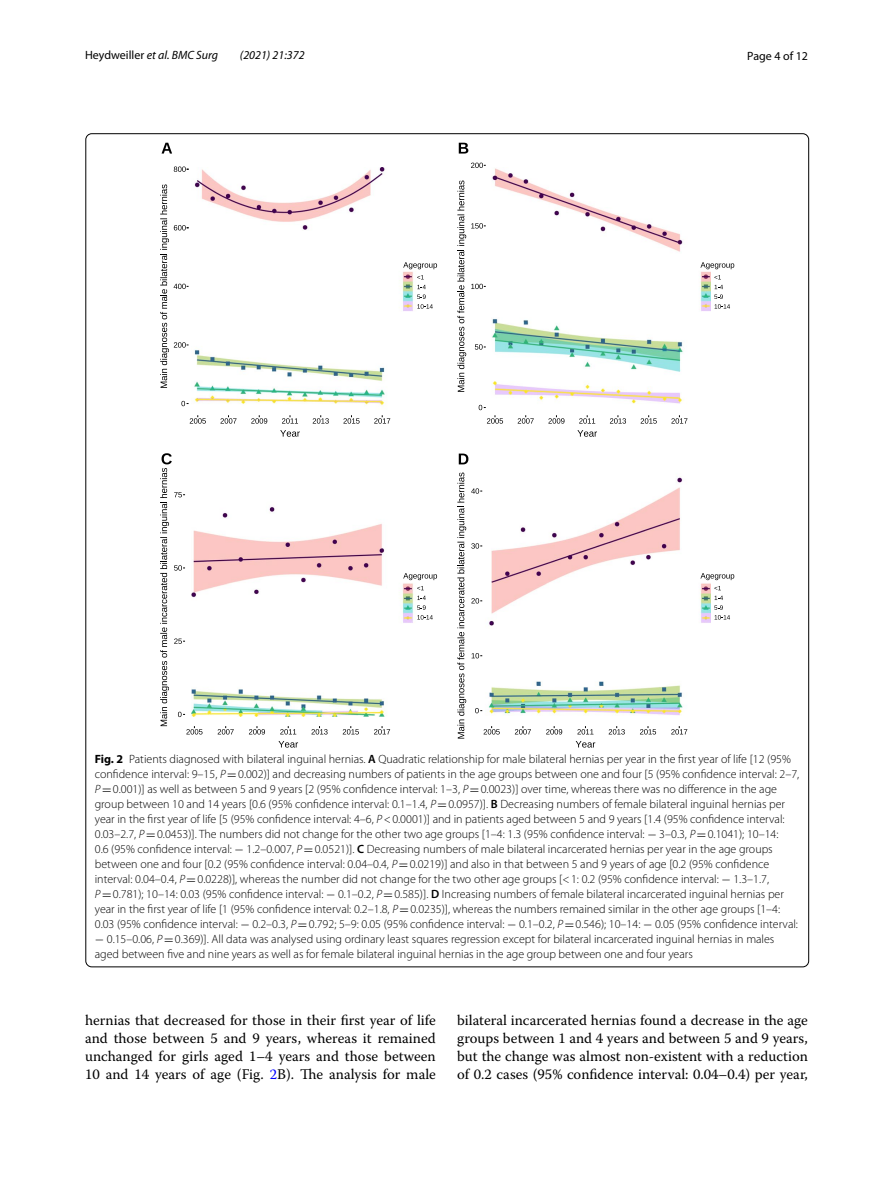
<style>
.page{position:relative;width:893px;height:1187px;background:#fff}
.page>*{position:absolute;margin:0;border:0;box-sizing:border-box;transform-origin:0 0}
.t1{font:14.7px/18px "Warnock Pro";color:#000;text-align:justify}
.t2{font:300 12px/15px "Myriad Pro";color:#000}
.t3{font:italic 12px "Myriad Pro";color:#000}
.t4{font:12px "Myriad Pro";color:#000}
.s1{font-style:normal}
.s2{font-weight:700}
.s3{font-weight:600}
.s4{font-style:italic}
.s5{font-family:"MTSY";font-weight:400}
.s6{color:#00f}
</style>
<div class="page">
<img style="left:192px;top:168px;width:518px;height:548px">
<svg style="left:181px;top:401px;width:8px;height:5px"></svg>
<svg style="left:190px;top:415px;width:16px;height:8px"></svg>
<svg style="left:220px;top:415px;width:17px;height:8px"></svg>
<svg style="left:251px;top:415px;width:16px;height:8px"></svg>
<svg style="left:282px;top:415px;width:16px;height:8px"></svg>
<svg style="left:313px;top:415px;width:16px;height:8px"></svg>
<svg style="left:343px;top:415px;width:17px;height:8px"></svg>
<svg style="left:374px;top:415px;width:16px;height:8px"></svg>
<svg style="left:280px;top:430px;width:20px;height:6px"></svg>
<svg style="left:403px;top:262px;width:34px;height:7px"></svg>
<svg style="left:417px;top:275px;width:7px;height:4px"></svg>
<svg style="left:417px;top:285px;width:16px;height:24px"></svg>
<svg style="left:174px;top:166px;width:15px;height:6px"></svg>
<svg style="left:160px;top:184px;width:29px;height:204px"></svg>
<svg style="left:162px;top:143px;width:10px;height:10px"></svg>
<svg style="left:218px;top:726px;width:16px;height:8px"></svg>
<svg style="left:249px;top:726px;width:16px;height:8px"></svg>
<svg style="left:280px;top:726px;width:16px;height:8px"></svg>
<svg style="left:311px;top:726px;width:17px;height:8px"></svg>
<svg style="left:343px;top:726px;width:16px;height:8px"></svg>
<svg style="left:374px;top:726px;width:16px;height:8px"></svg>
<svg style="left:278px;top:741px;width:20px;height:6px"></svg>
<svg style="left:160px;top:453px;width:43px;height:281px"></svg>
<svg style="left:403px;top:573px;width:34px;height:7px"></svg>
<svg style="left:417px;top:586px;width:9px;height:23px"></svg>
<svg style="left:417px;top:615px;width:16px;height:4px"></svg>
<svg style="left:515px;top:726px;width:16px;height:8px"></svg>
<svg style="left:546px;top:726px;width:16px;height:8px"></svg>
<svg style="left:577px;top:726px;width:16px;height:8px"></svg>
<svg style="left:609px;top:726px;width:16px;height:8px"></svg>
<svg style="left:640px;top:726px;width:16px;height:8px"></svg>
<svg style="left:671px;top:726px;width:16px;height:8px"></svg>
<svg style="left:576px;top:741px;width:19px;height:6px"></svg>
<svg style="left:457px;top:472px;width:43px;height:266px"></svg>
<svg style="left:700px;top:573px;width:34px;height:7px"></svg>
<svg style="left:714px;top:586px;width:9px;height:23px"></svg>
<svg style="left:715px;top:615px;width:15px;height:4px"></svg>
<svg style="left:459px;top:453px;width:9px;height:11px"></svg>
<svg style="left:471px;top:163px;width:15px;height:5px"></svg>
<svg style="left:479px;top:405px;width:24px;height:18px"></svg>
<svg style="left:518px;top:415px;width:16px;height:8px"></svg>
<svg style="left:548px;top:415px;width:16px;height:8px"></svg>
<svg style="left:579px;top:415px;width:16px;height:8px"></svg>
<svg style="left:610px;top:415px;width:16px;height:8px"></svg>
<svg style="left:641px;top:415px;width:16px;height:8px"></svg>
<svg style="left:671px;top:415px;width:16px;height:8px"></svg>
<svg style="left:577px;top:430px;width:20px;height:6px"></svg>
<svg style="left:457px;top:180px;width:29px;height:212px"></svg>
<svg style="left:700px;top:262px;width:34px;height:7px"></svg>
<svg style="left:714px;top:275px;width:6px;height:4px"></svg>
<svg style="left:714px;top:285px;width:16px;height:24px"></svg>
<svg style="left:459px;top:143px;width:9px;height:10px"></svg>
<p class="t3" style="left:85px;top:48px;width:135px"><span class="s1">Heydweiller</span> et al. BMC Surg</p>
<p class="t3" style="left:240px;top:48px;width:66px">(2021) 21:372</p>
<p class="t4" style="left:747px;top:48px;width:62px">Page 4 of 12</p>
<p class="t2" style="left:95px;top:751px;width:706px"><span class="s2">Fig. 2</span> Patients diagnosed with bilateral inguinal hernias. <span class="s3">A</span> Quadratic relationship for male bilateral hernias per year in the first year of life [12 (95% confidence interval: 9–15, <span class="s4">P</span><span class="s5">=</span>0.002)] and decreasing numbers of patients in the age groups between one and four [5 (95% confidence interval: 2–7, <span class="s4">P</span><span class="s5">=</span>0.001)] as well as between 5 and 9 years [2 (95% confidence interval: 1–3, <span class="s4">P</span><span class="s5">=</span>0.0023)] over time, whereas there was no difference in the age group between 10 and 14 years [0.6 (95% confidence interval: 0.1–1.4, <span class="s4">P</span><span class="s5">=</span>0.0957)]. <span class="s3">B</span> Decreasing numbers of female bilateral inguinal hernias per year in the first year of life [5 (95% confidence interval: 4–6, <span class="s4">P</span>&lt;0.0001)] and in patients aged between 5 and 9 years [1.4 (95% confidence interval:<br>0.03–2.7, <span class="s4">P</span><span class="s5">=</span>0.0453)]. The numbers did not change for the other two age groups [1–4: 1.3 (95% confidence interval: <span class="s5">−</span> 3–0.3, <span class="s4">P</span><span class="s5">=</span>0.1041); 10–14:<br>0.6 (95% confidence interval: <span class="s5">−</span> 1.2–0.007, <span class="s4">P</span><span class="s5">=</span>0.0521)]. <span class="s3">C</span> Decreasing numbers of male bilateral incarcerated hernias per year in the age groups between one and four [0.2 (95% confidence interval: 0.04–0.4, <span class="s4">P</span><span class="s5">=</span>0.0219)] and also in that between 5 and 9 years of age [0.2 (95% confidence interval: 0.04–0.4, <span class="s4">P</span><span class="s5">=</span>0.0228)], whereas the number did not change for the two other age groups [&lt;1: 0.2 (95% confidence interval: <span class="s5">−</span> 1.3–1.7, <span class="s4">P</span><span class="s5">=</span>0.781); 10–14: 0.03 (95% confidence interval: <span class="s5">−</span> 0.1–0.2, <span class="s4">P</span><span class="s5">=</span>0.585)]. <span class="s3">D</span> Increasing numbers of female bilateral incarcerated inguinal hernias per year in the first year of life [1 (95% confidence interval: 0.2–1.8, <span class="s4">P</span><span class="s5">=</span>0.0235)], whereas the numbers remained similar in the other age groups [1–4:<br>0.03 (95% confidence interval: <span class="s5">−</span> 0.2–0.3, <span class="s4">P</span><span class="s5">=</span>0.792; 5–9: 0.05 (95% confidence interval: <span class="s5">−</span> 0.1–0.2, <span class="s4">P</span><span class="s5">=</span>0.546); 10–14: <span class="s5">−</span> 0.05 (95% confidence interval: <span class="s5">−</span> 0.15–0.06, <span class="s4">P</span><span class="s5">=</span>0.369)]. All data was analysed using ordinary least squares regression except for bilateral incarcerated inguinal hernias in males aged between five and nine years as well as for female bilateral inguinal hernias in the age group between one and four years</p>
<p class="t1" style="left:85px;top:1010px;width:352px">hernias that decreased for those in their first year of life and those between 5 and 9 years, whereas it remained unchanged for girls aged 1–4 years and those between 10 and 14 years of age (Fig. <span class="s6">2</span>B). The analysis for male</p>
<p class="t1" style="left:457px;top:1010px;width:352px">bilateral incarcerated hernias found a decrease in the age groups between 1 and 4 years and between 5 and 9 years, but the change was almost non-existent with a reduction of 0.2 cases (95% confidence interval: 0.04–0.4) per year,</p>
</div>
